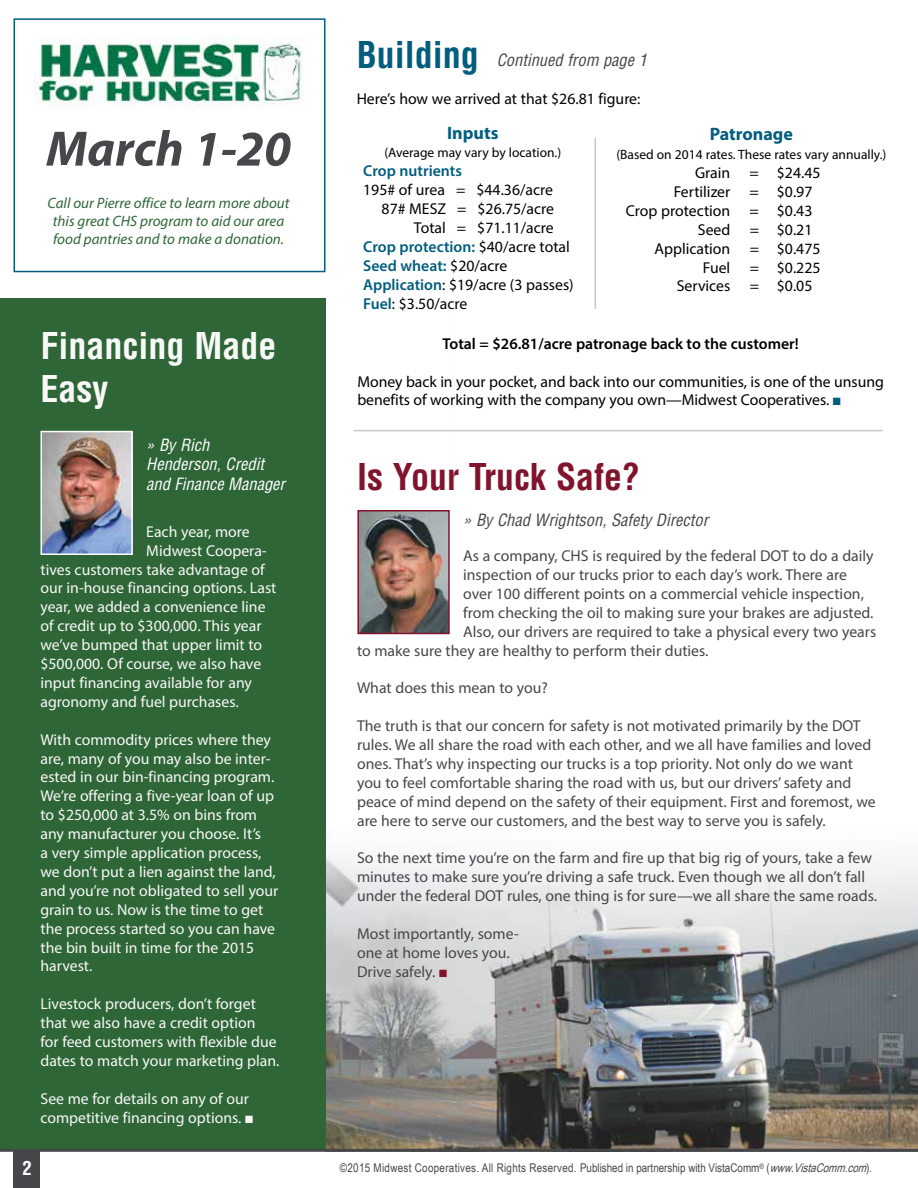
<style>
.page{position:relative;width:918px;height:1188px;background:#fff}
.page>*{position:absolute;margin:0;border:0;box-sizing:border-box;transform-origin:0 0}
.t1{font:italic 700 50.1px "Myriad Pro";color:#45474a}
.t2{font:700 condensed 36px/43.2px "Helvetica";color:#f8f8f6}
.t3{font:700 condensed 36px "Helvetica";color:#81142d}
.t4{font:700 condensed 36px "Helvetica";color:#025d7f}
.t5{font:700 condensed 18.9px "Helvetica";color:#fff}
.t6{font:700 18px "Myriad Pro";color:#025d7f}
.t7{font:italic condensed 16.5px "Helvetica";color:#45474a}
.t8{font:italic condensed 16.5px/19.8px "Helvetica";color:#fff}
.t9{font:15.75px/18.9px "Myriad Pro";color:#45474a}
.t10{font:15.75px/18.9px "Myriad Pro";color:#f8f8f6}
.t11{font:15.75px/18.9px "Myriad Pro";letter-spacing:-.005em;color:#000}
.t12{font:600 15.75px "Myriad Pro";color:#025d7f}
.t13{font:600 15.75px "Myriad Pro";color:#000}
.t14{font:italic 15px/18px "Myriad Pro";color:#2e6638;text-align:center}
.t15{font:13.5px "Myriad Pro";color:#000}
.t16{font:12px "Arial Narrow";letter-spacing:.025em;color:#45474a}
.s1{font-weight:400;color:#000}
.s2{font-weight:600;color:#025d7f}
.s3{color:#025d7f}
.s4{color:#81142d}
.s5{font-style:italic}
</style>
<div class="page">
<img style="left:326px;top:856px;width:592px;height:293px">
<div style="left:0;top:298px;width:326px;height:851px;background:#2e6638"></div>
<hr style="left:0;top:1149px;width:918px;height:3px;background:#45474a">
<div style="left:14px;top:1151px;width:26px;height:37px;background:#45474a"></div>
<hr style="left:595px;top:138px;width:1px;height:171px;background:#45474a">
<hr style="left:354px;top:430px;width:529px;height:1px;background:#45474a">
<img style="left:360px;top:513px;width:87px;height:118px">
<div style="left:357px;top:510px;width:93px;height:124px;border:2px solid #81142d"></div>
<hr style="left:453px;top:232px;width:1px;height:347px;background:#f8f8f6">
<img style="left:43px;top:434px;width:87px;height:118px">
<div style="left:40px;top:431px;width:93px;height:124px;border:2px solid #fff"></div>
<div style="left:14px;top:18px;width:312px;height:254px;border:2px solid #025d7f"></div>
<img style="left:34px;top:37px;width:269px;height:70px">
<h2 class="t4" style="left:357px;top:33px;width:124px">Building</h2>
<p class="t7" style="left:497px;top:50px;width:152px">Continued from page 1</p>
<p class="t11" style="left:357px;top:89px;width:285px">Here’s how we arrived at that $26.81 figure:</p>
<h1 class="t1" style="left:46px;top:116px;width:247px">March 1-20</h1>
<p class="t6" style="left:447px;top:121px;width:53px">Inputs</p>
<p class="t15" style="left:384px;top:145px;width:178px">(Average may vary by location.)</p>
<p class="t12" style="left:363px;top:161px;width:100px">Crop nutrients</p>
<p class="t11" style="left:363px;top:180px;width:191px">195# of urea = $44.36/acre</p>
<p class="t11" style="left:382px;top:199px;width:174px">87# MESZ = $26.75/acre</p>
<p class="t11" style="left:414px;top:218px;width:141px">Total = $71.11/acre</p>
<p class="t12" style="left:363px;top:237px;width:208px">Crop protection: <span class="s1">$40/acre total</span></p>
<p class="t12" style="left:363px;top:256px;width:146px">Seed wheat: <span class="s1">$20/acre</span></p>
<p class="t11" style="left:363px;top:275px;width:212px"><span class="s2">Application</span>: $19/acre (3 passes)</p>
<p class="t11" style="left:363px;top:294px;width:106px"><span class="s2">Fuel</span>: $3.50/acre</p>
<p class="t14" style="left:48px;top:193px;width:243px">Call our Pierre office to learn more about this great CHS program to aid our area food pantries and to make a donation.</p>
<p class="t6" style="left:710px;top:122px;width:85px">Patronage</p>
<p class="t15" style="left:616px;top:146px;width:271px">(Based on 2014 rates. These rates vary annually.)</p>
<p class="t11" style="left:695px;top:163px;width:127px">Grain = $24.45</p>
<p class="t11" style="left:674px;top:182px;width:140px">Fertilizer = $0.97</p>
<p class="t11" style="left:626px;top:201px;width:188px">Crop protection = $0.43</p>
<p class="t11" style="left:698px;top:220px;width:116px">Seed = $0.21</p>
<p class="t11" style="left:655px;top:239px;width:167px">Application = $0.475</p>
<p class="t11" style="left:703px;top:258px;width:119px">Fuel = $0.225</p>
<p class="t11" style="left:677px;top:276px;width:137px">Services = $0.05</p>
<h2 class="t2" style="left:40px;top:324px;width:237px">Financing Made<br>Easy</h2>
<p class="t8" style="left:146px;top:434px;width:140px">» By Rich<br>Henderson, Credit and Finance Manager</p>
<p class="t10" style="left:146px;top:522px;width:105px">Each year, more</p>
<p class="t10" style="left:146px;top:541px;width:122px">Midwest Coopera-</p>
<p class="t10" style="left:41px;top:560px;width:226px">tives customers take advantage of</p>
<p class="t10" style="left:41px;top:578px;width:237px">our in-house financing options. Last</p>
<p class="t10" style="left:41px;top:597px;width:227px">year, we added a convenience line</p>
<p class="t10" style="left:41px;top:616px;width:223px">of credit up to $300,000. This year</p>
<p class="t10" style="left:41px;top:635px;width:223px">we’ve bumped that upper limit to</p>
<p class="t10" style="left:41px;top:654px;width:222px">$500,000. Of course, we also have</p>
<p class="t10" style="left:41px;top:673px;width:213px">input financing available for any</p>
<p class="t10" style="left:41px;top:692px;width:200px">agronomy and fuel purchases.</p>
<p class="t10" style="left:41px;top:730px;width:239px">With commodity prices where they are, many of you may also be inter&shy;ested in our bin-financing program.<br>We’re offering a five-year loan of up to $250,000 at 3.5% on bins from any manufacturer you choose. It’s<br>a very simple application process, we don’t put a lien against the land, and you’re not obligated to sell your grain to us. Now is the time to get the process started so you can have the bin built in time for the 2015 harvest.</p>
<p class="t10" style="left:41px;top:994px;width:241px">Livestock producers, don’t forget that we also have a credit option<br>for feed customers with flexible due dates to match your marketing plan.</p>
<p class="t10" style="left:41px;top:1089px;width:214px">See me for details on any of our competitive financing options. ■</p>
<p class="t13" style="left:442px;top:333px;width:358px">Total = $26.81/acre patronage back to the customer!</p>
<p class="t11" style="left:357px;top:372px;width:528px">Money back in your pocket, and back into our communities, is one of the unsung benefits of working with the company you own—Midwest Cooperatives. <span class="s3">■</span></p>
<h2 class="t3" style="left:357px;top:455px;width:285px">Is Your Truck Safe?</h2>
<p class="t7" style="left:463px;top:510px;width:246px">» By Chad Wrightson, Safety Director</p>
<p class="t9" style="left:463px;top:546px;width:412px">As a company, CHS is required by the federal DOT to do a daily</p>
<p class="t9" style="left:463px;top:565px;width:385px">inspection of our trucks prior to each day’s work. There are</p>
<p class="t9" style="left:463px;top:584px;width:402px">over 100 different points on a commercial vehicle inspection,</p>
<p class="t9" style="left:463px;top:603px;width:412px">from checking the oil to making sure your brakes are adjusted.</p>
<p class="t9" style="left:463px;top:622px;width:415px">Also, our drivers are required to take a physical every two years</p>
<p class="t9" style="left:357px;top:641px;width:353px">to make sure they are healthy to perform their duties.</p>
<p class="t9" style="left:357px;top:678px;width:192px">What does this mean to you?</p>
<p class="t9" style="left:357px;top:716px;width:520px">The truth is that our concern for safety is not motivated primarily by the DOT rules. We all share the road with each other, and we all have families and loved ones. That’s why inspecting our trucks is a top priority. Not only do we want you to feel comfortable sharing the road with us, but our drivers’ safety and peace of mind depend on the safety of their equipment. First and foremost, we are here to serve our customers, and the best way to serve you is safely.</p>
<p class="t9" style="left:357px;top:848px;width:521px">So the next time you’re on the farm and fire up that big rig of yours, take a few minutes to make sure you’re driving a safe truck. Even though we all don’t fall under the federal DOT rules, one thing is for sure—we all share the same roads.</p>
<p class="t9" style="left:357px;top:924px;width:163px">Most importantly, some&shy;one at home loves you.<br>Drive safely. <span class="s4">■</span></p>
<p class="t5" style="left:22px;top:1156px;width:11px">2</p>
<p class="t16" style="left:340px;top:1161px;width:534px">©2015 Midwest Cooperatives. All Rights Reserved. Published in partnership with VistaComm<sup>®</sup> (<span class="s5">www.VistaComm.com</span>).</p>
</div>
